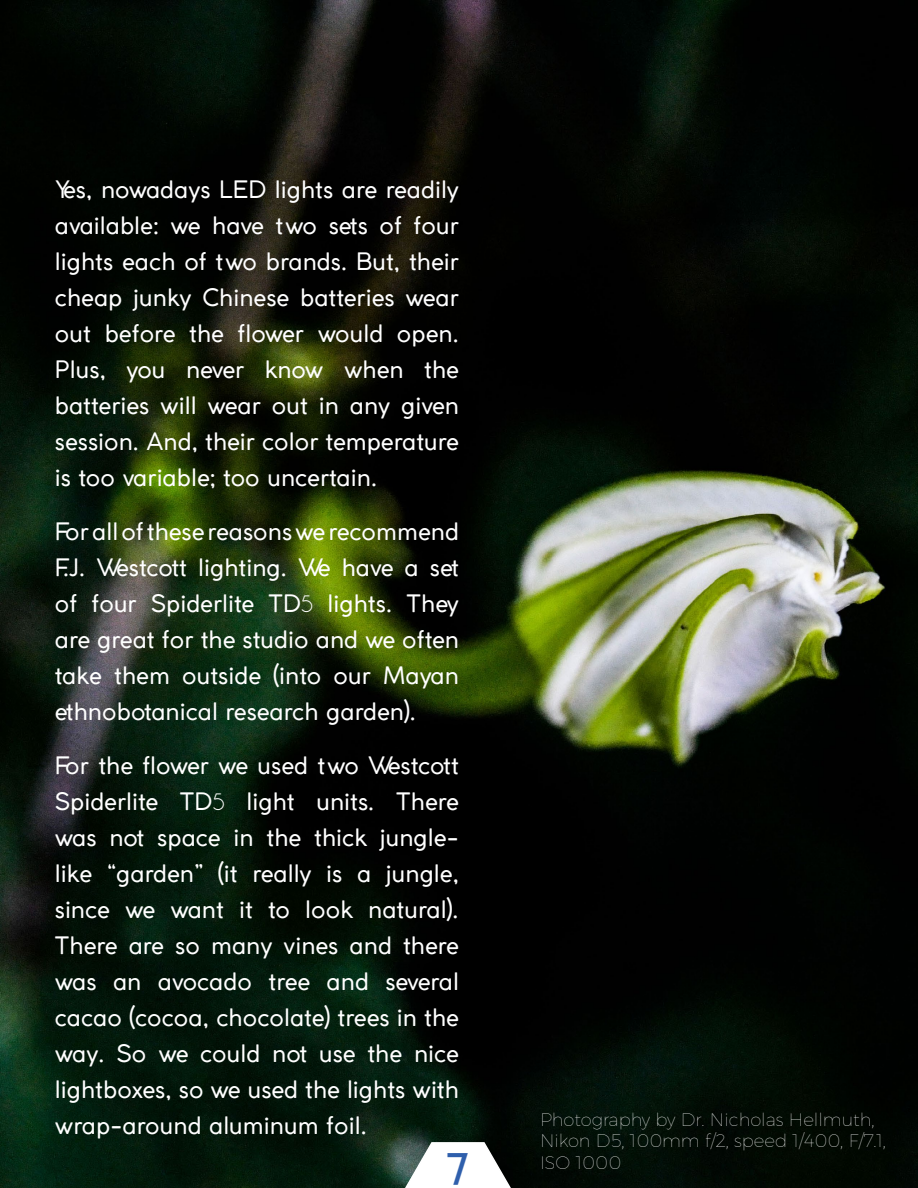
<style>
.page{position:relative;width:918px;height:1188px;background:#fff}
.page>*{position:absolute;margin:0;border:0;box-sizing:border-box;transform-origin:0 0}
.t1{font:43.5px "Lemon Milklight";color:#2f5fac}
.t2{font:24px/36px "Coco Gothic";color:#fff;text-align:justify}
.t3{font:100 18px/21.6px "Montserrat";color:#fff}
.s1{font-family:"Champagne&Limousines"}
</style>
<div class="page">
<img style="left:0;top:0;width:918px;height:1188px">
<svg style="left:404px;top:1141px;width:108px;height:47px"></svg>
<p class="t2" style="left:55px;top:171px;width:406px">Yes, nowadays LED lights are readily available: we have two sets of four lights each of two brands. But, their cheap junky Chinese batteries wear out before the flower would open.<br>Plus, you never know when the batteries will wear out in any given session. And, their color temperature is too variable; too uncertain.</p>
<p class="t2" style="left:55px;top:513px;width:406px">For all of these reasons we recommend F.J. Westcott lighting. We have a set of four Spiderlite TD<span class="s1">5</span> lights. They are great for the studio and we often take them outside (into our Mayan ethnobotanical research garden).</p>
<p class="t2" style="left:55px;top:747px;width:406px">For the flower we used two Westcott Spiderlite TD<span class="s1">5</span> light units. There was not space in the thick jungle&shy;like “garden” (it really is a jungle, since we want it to look natural).<br>There are so many vines and there was an avocado tree and several cacao (cocoa, chocolate) trees in the way. So we could not use the nice lightboxes, so we used the lights with wrap-around aluminum foil.</p>
<h1 class="t1" style="left:447px;top:1143px;width:23px">7</h1>
<p class="t3" style="left:540px;top:1108px;width:347px">Photography by Dr. Nicholas Hellmuth,<br>Nikon D5, 100mm f/2, speed 1/400, F/7.1,<br>ISO 1000</p>
</div>
